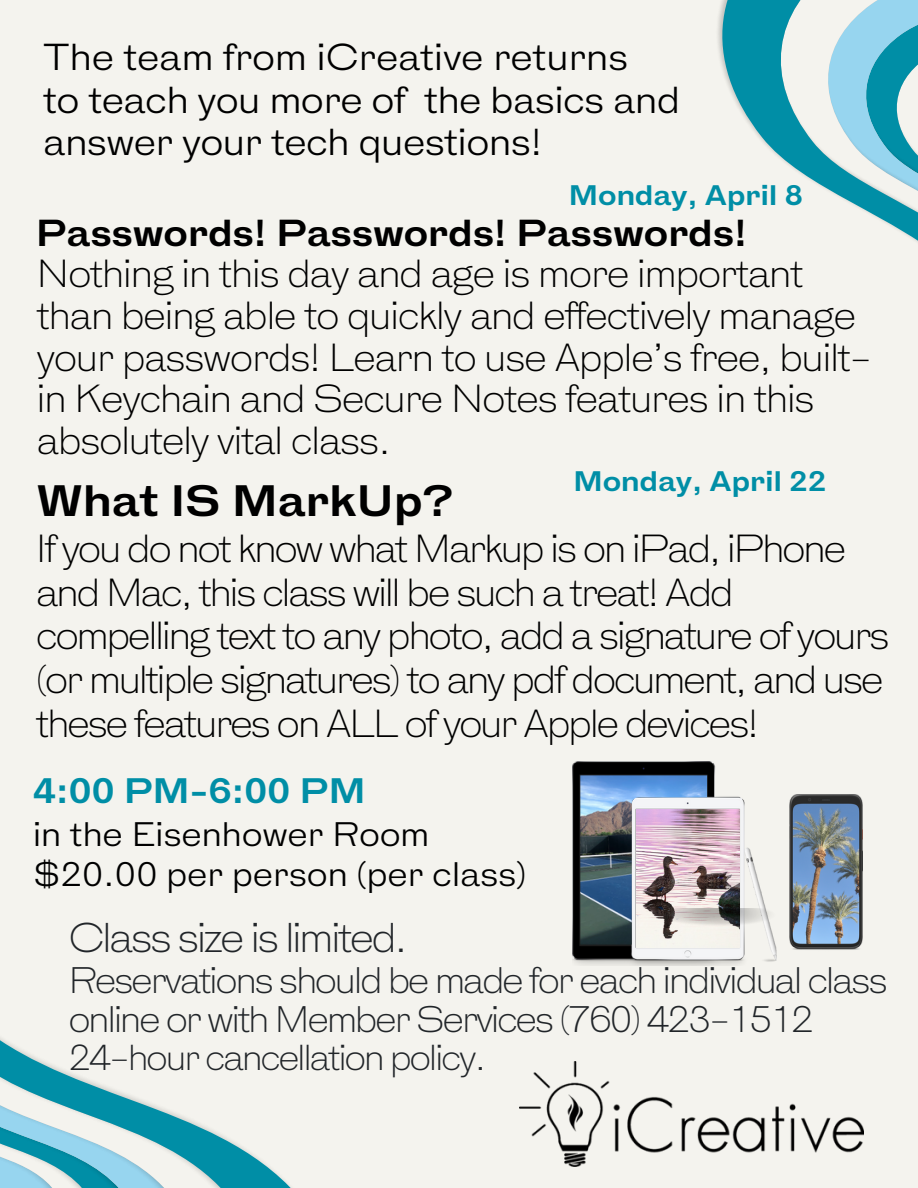
<style>
.page{position:relative;width:918px;height:1188px;background:#f4f3ee}
.page>*{position:absolute;margin:0;border:0;box-sizing:border-box;transform-origin:0 0}
.t1{font:700 41.4px "HK Gothic";letter-spacing:.01em;color:#000}
.t2{font:300 39.15px "HK Gothic";letter-spacing:-.05em;color:#212529}
.t3{font:300 36.9px/43.8px "HK Gothic";letter-spacing:-.05em;color:#000}
.t4{font:300 36.9px/41.7px "HK Gothic";letter-spacing:-.025em;color:#000}
.t5{font:35.4px/42.5px "HK Gothic";color:#000}
.t6{font:700 35.4px "HK Gothic";letter-spacing:.01em;color:#000}
.t7{font:300 34.8px/39.3px "HK Gothic";letter-spacing:-.05em;color:#212529}
.t8{font:300 34.05px "HK Gothic";letter-spacing:-.05em;color:#212529}
.t9{font:700 33.45px "HK Gothic";letter-spacing:.01em;color:#008ea6}
.t10{font:32.1px/40.2px "HK Gothic";letter-spacing:.01em;color:#000}
.t11{font:700 26.7px "HK Gothic";letter-spacing:.01em;color:#008ea6}
</style>
<div class="page">
<svg style="left:0;top:1038px;width:291px;height:150px"></svg>
<img style="left:573px;top:762px;width:203px;height:204px">
<img style="left:636px;top:809px;width:104px;height:138px">
<img style="left:580px;top:775px;width:127px;height:170px">
<img style="left:659px;top:909px;width:117px;height:18px">
<img style="left:789px;top:795px;width:74px;height:155px">
<img style="left:520px;top:1062px;width:343px;height:104px">
<svg style="left:718px;top:0;width:200px;height:242px"></svg>
<h1 class="t5" style="left:44px;top:39px;width:638px">The team from iCreative returns<br>to teach you more of the basics and answer your tech questions!</h1>
<h4 class="t11" style="left:569px;top:181px;width:236px">Monday, April 8</h4>
<h3 class="t6" style="left:36px;top:214px;width:712px">Passwords! Passwords! Passwords!</h3>
<p class="t4" style="left:37px;top:256px;width:837px">Nothing in this day and age is more important than being able to quickly and effectively manage your passwords! Learn to use Apple’s free, built&shy;in Keychain and Secure Notes features in this absolutely vital class.</p>
<p class="t1" style="left:37px;top:479px;width:417px">What IS MarkUp?</p>
<p class="t3" style="left:36px;top:529px;width:855px">If you do not know what Markup is on iPad, iPhone and Mac, this class will be such a treat! Add compelling text to any photo, add a signature of yours (or multiple signatures) to any pdf document, and use these features on ALL of your Apple devices!</p>
<p class="t11" style="left:574px;top:467px;width:254px">Monday, April 22</p>
<p class="t9" style="left:33px;top:773px;width:334px">4:00 PM-6:00 PM</p>
<p class="t10" style="left:33px;top:816px;width:495px">in the Eisenhower Room $20.00 per person (per class)</p>
<h3 class="t2" style="left:69px;top:917px;width:340px">Class size is limited.</h3>
<h3 class="t7" style="left:69px;top:963px;width:820px">Reservations should be made for each individual class online or with Member Services (760) 423-1512</h3>
<h3 class="t8" style="left:69px;top:1040px;width:419px">24-hour cancellation policy.</h3>
</div>
